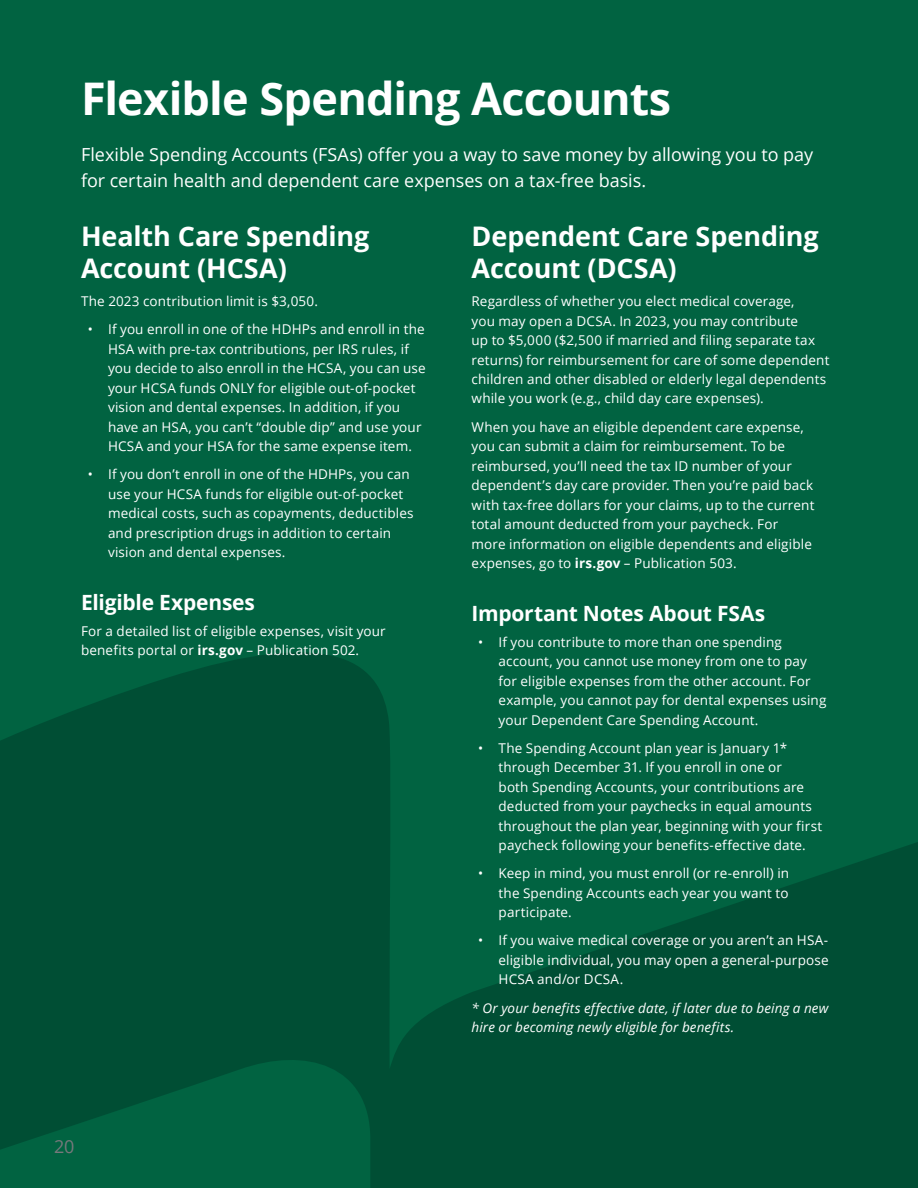
<style>
.page{position:relative;width:918px;height:1188px;background:#016341}
.page>*{position:absolute;margin:0;border:0;box-sizing:border-box;transform-origin:0 0}
.t1{font:700 45px "Open Sans";letter-spacing:-.02em;color:#fff}
.t2{font:700 27px/31.5px "Open Sans";letter-spacing:-.005em;color:#fff}
.t3{font:700 21px "Open Sans";letter-spacing:-.01em;color:#fff}
.t4{font:18px/25.5px "Open Sans";letter-spacing:-.005em;color:#fff}
.t5{font:18px "Open Sans";color:#77787b}
.t6{font:13.5px/19.5px "Open Sans";letter-spacing:.01em;color:#fff}
.t7{font:italic 13.5px/19.5px "Open Sans";letter-spacing:.01em;color:#fff}
.s1{font-weight:700}
</style>
<div class="page">
<svg style="left:0;top:652px;width:918px;height:536px;fill:#004e34"></svg>
<h1 class="t1" style="left:81px;top:67px;width:592px">Flexible Spending Accounts</h1>
<h3 class="t4" style="left:81px;top:141px;width:734px">Flexible Spending Accounts (FSAs) offer you a way to save money by allowing you to pay for certain health and dependent care expenses on a tax-free basis.</h3>
<h2 class="t2" style="left:81px;top:220px;width:290px">Health Care Spending<br>Account (HCSA)</h2>
<p class="t6" style="left:81px;top:291px;width:239px">The 2023 contribution limit is $3,050.</p>
<p class="t6" style="left:108px;top:319px;width:319px;text-indent:-20px">• If you enroll in one of the HDHPs and enroll in the HSA with pre-tax contributions, per IRS rules, if you decide to also enroll in the HCSA, you can use your HCSA funds ONLY for eligible out-of-pocket vision and dental expenses. In addition, if you have an HSA, you can’t “double dip” and use your HCSA and your HSA for the same expense item.</p>
<p class="t6" style="left:108px;top:464px;width:307px;text-indent:-20px">• If you don’t enroll in one of the HDHPs, you can use your HCSA funds for eligible out-of-pocket medical costs, such as copayments, deductibles and prescription drugs in addition to certain vision and dental expenses.</p>
<h3 class="t3" style="left:81px;top:587px;width:176px">Eligible Expenses</h3>
<p class="t6" style="left:81px;top:621px;width:306px">For a detailed list of eligible expenses, visit your benefits portal or <span class="s1">irs.gov</span> – Publication 502.</p>
<h2 class="t2" style="left:472px;top:220px;width:349px">Dependent Care Spending<br>Account (DCSA)</h2>
<p class="t6" style="left:472px;top:291px;width:359px">Regardless of whether you elect medical coverage,<br>you may open a DCSA. In 2023, you may contribute<br>up to $5,000 ($2,500 if married and filing separate tax returns) for reimbursement for care of some dependent children and other disabled or elderly legal dependents while you work (e.g., child day care expenses).</p>
<p class="t6" style="left:472px;top:417px;width:344px">When you have an eligible dependent care expense, you can submit a claim for reimbursement. To be reimbursed, you’ll need the tax ID number of your dependent’s day care provider. Then you’re paid back with tax-free dollars for your claims, up to the current total amount deducted from your paycheck. For more information on eligible dependents and eligible expenses, go to <span class="s1">irs.gov</span> – Publication 503.</p>
<h3 class="t3" style="left:472px;top:598px;width:295px">Important Notes About FSAs</h3>
<p class="t6" style="left:499px;top:632px;width:329px;text-indent:-20px">• If you contribute to more than one spending account, you cannot use money from one to pay for eligible expenses from the other account. For example, you cannot pay for dental expenses using your Dependent Care Spending Account.</p>
<p class="t6" style="left:499px;top:738px;width:325px;text-indent:-20px">• The Spending Account plan year is January 1* through December 31. If you enroll in one or<br>both Spending Accounts, your contributions are deducted from your paychecks in equal amounts throughout the plan year, beginning with your first paycheck following your benefits-effective date.</p>
<p class="t6" style="left:499px;top:863px;width:292px;text-align:justify;text-indent:-20px">• Keep in mind, you must enroll (or re-enroll) in the Spending Accounts each year you want to participate.</p>
<p class="t6" style="left:499px;top:930px;width:332px;text-align:justify;text-indent:-20px">• If you waive medical coverage or you aren’t an HSA&shy;eligible individual, you may open a general-purpose HCSA and/or DCSA.</p>
<p class="t7" style="left:472px;top:998px;width:359px">* Or your benefits effective date, if later due to being a new hire or becoming newly eligible for benefits.</p>
<h3 class="t5" style="left:54px;top:1134px;width:22px">20</h3>
</div>
